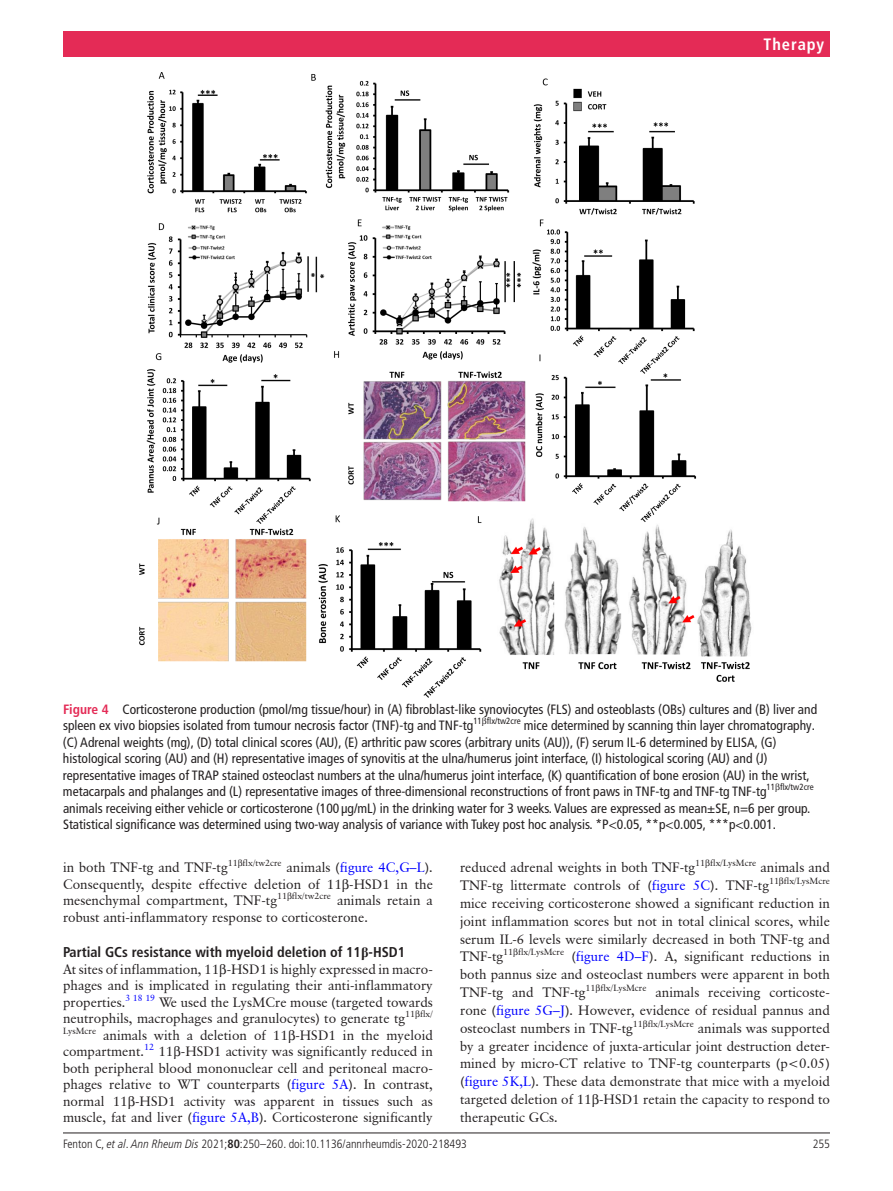
<style>
.page{position:relative;width:893px;height:1191px;background:#fff}
.page>*{position:absolute;margin:0;border:0;box-sizing:border-box;transform-origin:0 0}
.t1{font:700 condensed 16.5px "Frutiger LT Pro";letter-spacing:.055em;color:#fff}
.t2{font:700 condensed 14.25px "Frutiger LT Pro";color:#231f20}
.t3{font:13.5px/17.9px "Classical Garamond BT";color:#231f20;text-align:justify}
.t4{font:condensed 13.5px/16.5px "Frutiger LT Pro";color:#231f20}
.t5{font:300 condensed 12px "Frutiger LT Pro";color:#231f20}
.t6{font:9px "Classical Garamond BT";color:#231f20}
.s1{font-weight:700;color:#e42b56}
.s2{color:#00f}
.s3{font-family:"Times New Roman";font-stretch:normal}
.s4{font-style:italic}
.s5{font-weight:700}
</style>
<div class="page">
<hr style="left:63px;top:1132px;width:767px;height:1px;background:#231f20">
<div style="left:63px;top:31px;width:767px;height:25px;background:#e42b56"></div>
<img style="left:140px;top:72px;width:612px;height:625px">
<p class="t1" style="left:764px;top:34px;width:62px">Therapy</p>
<p class="t4" style="left:63px;top:700px;width:756px"><span class="s1">Figure 4</span> Corticosterone production (pmol/mg tissue/hour) in (A) fibroblast-like synoviocytes (FLS) and osteoblasts (OBs) cultures and (B) liver and spleen ex vivo biopsies isolated from tumour necrosis factor (TNF)-tg and TNF-tg<sup>11</sup> <sup>flx/tw2cre</sup> mice determined by scanning thin layer chromatography. (C) Adrenal weights (mg), (D) total clinical scores (AU), (E) arthritic paw scores (arbitrary units (AU)), (F) serum IL-6 determined by ELISA, (G) histological scoring (AU) and (H) representative images of synovitis at the ulna/humerus joint interface, (I) histological scoring (AU) and (J) representative images of TRAP stained osteoclast numbers at the ulna/humerus joint interface, (K) quantification of bone erosion (AU) in the wrist, metacarpals and phalanges and (L) representative images of three-dimensional reconstructions of front paws in TNF-tg and TNF-tg TNF-tg<sup>11</sup> <sup>flx/tw2cre </sup>animals receiving either vehicle or corticosterone (100 µg/mL) in the drinking water for 3 weeks. Values are expressed as mean±SE, n=6 per group.<br>Statistical significance was determined using two-way analysis of variance with Tukey post hoc analysis. *P&lt;0.05, **p&lt;0.005, ***p&lt;0.001.</p>
<p class="t3" style="left:63px;top:859px;width:371px;line-height:16.5px">in both TNF-tg and TNF-tg<sup>11</sup> <sup>flx/tw2cre</sup> animals (<span class="s2">figure 4C,G–L</span>).<br>Consequently, despite effective deletion of 11 -HSD1 in the mesenchymal compartment, TNF-tg<sup>11</sup> <sup>flx/tw2cre</sup> animals retain a robust anti-inflammatory response to corticosterone.</p>
<p class="t2" style="left:63px;top:943px;width:344px">Partial GCs resistance with myeloid deletion of 11<span class="s3">β</span>-HSD1</p>
<p class="t3" style="left:63px;top:960px;width:371px;line-height:16.5px">At sites of inflammation, 11 -HSD1 is highly expressed in macro&shy;phages and is implicated in regulating their anti-inflammatory properties.<sup>3</sup> <sup>18</sup> <sup>19</sup> We used the LysMCre mouse (targeted towards neutrophils, macrophages and granulocytes) to generate tg<sup>11</sup> <sup>flx/</sup></p>
<p class="t6" style="left:63px;top:1024px;width:35px">LysMcre</p>
<p class="t3" style="left:63px;top:1026px;width:371px;line-height:16.5px;text-indent:40px">animals with a deletion of 11 -HSD1 in the myeloid compartment.<sup>12</sup> 11 -HSD1 activity was significantly reduced in both peripheral blood mononuclear cell and peritoneal macro&shy;phages relative to WT counterparts (<span class="s2">figure 5A</span>). In contrast, normal 11 -HSD1 activity was apparent in tissues such as muscle, fat and liver (<span class="s2">figure 5A,B</span>). Corticosterone significantly</p>
<p class="t3" style="left:460px;top:858px;width:371px">reduced adrenal weights in both TNF-tg<sup>11</sup> <sup>flx/LysMcre</sup> animals and<br>TNF-tg littermate controls of (<span class="s2">figure 5C</span>). TNF-tg</p>
<p class="t6" style="left:769px;top:875px;width:62px">11 flx/LysMcre</p>
<p class="t3" style="left:460px;top:894px;width:371px">mice receiving corticosterone showed a significant reduction in joint inflammation scores but not in total clinical scores, while serum IL-6 levels were similarly decreased in both TNF-tg and TNF-tg<sup>11</sup> <sup>flx/LysMcre</sup> (<span class="s2">figure 4D–F</span>). A, significant reductions in both pannus size and osteoclast numbers were apparent in both TNF-tg and TNF-tg<sup>11</sup> <sup>flx/LysMcre</sup></p>
<p class="t3" style="left:460px;top:983px;width:371px;text-indent:195px">animals receiving corticoste&shy;rone (<span class="s2">figure 5G–J</span>). However, evidence of residual pannus and osteoclast numbers in TNF-tg</p>
<p class="t6" style="left:633px;top:1018px;width:62px">11 flx/LysMcre</p>
<p class="t3" style="left:460px;top:1019px;width:371px;text-indent:238px">animals was supported by a greater incidence of juxta-articular joint destruction deter&shy;mined by micro-CT relative to TNF-tg counterparts (p&lt;0.05) (<span class="s2">figure 5K,L</span>). These data demonstrate that mice with a myeloid targeted deletion of 11 -HSD1 retain the capacity to respond to therapeutic GCs.</p>
<p class="t5" style="left:63px;top:1136px;width:405px">Fenton C, <span class="s4">et al</span>. <span class="s4">Ann Rheum Dis</span> 2021;<span class="s5">80</span>:250–260. doi:10.1136/annrheumdis-2020-218493</p>
<p class="t5" style="left:813px;top:1136px;width:19px">255</p>
</div>
